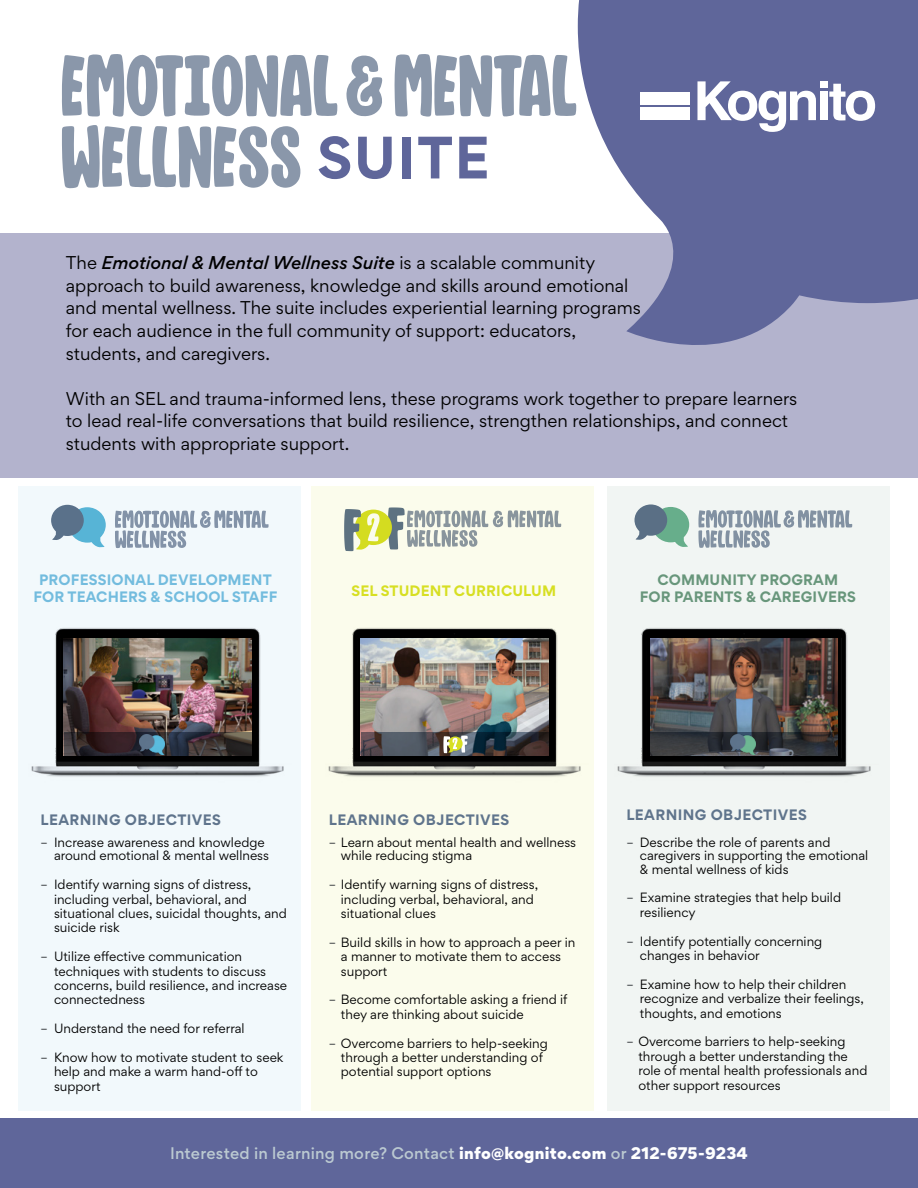
<style>
.page{position:relative;width:918px;height:1188px;background:#fff}
.page>*{position:absolute;margin:0;border:0;box-sizing:border-box;transform-origin:0 0}
.t1{font:700 53.4px "Gordita";letter-spacing:.025em;color:#5f669a}
.t2{font:16.5px/22.5px "Gordita";color:#000}
.t3{font:500 15px "Gordita";letter-spacing:.02em;color:#bbc9d1}
.t4{font:700 13.5px "Gordita";letter-spacing:.03em;color:#5f748c}
.t5{font:700 13.5px/16.5px "Gordita";letter-spacing:.01em;color:#73bcde;text-align:center}
.t6{font:700 13.5px/16.5px "Gordita";letter-spacing:.01em;color:#68967b;text-align:center}
.t7{font:700 13.5px "Gordita";letter-spacing:.01em;color:#d7df23}
.t8{font:12px/14.4px "Gordita";color:#000}
.s1{font-weight:500;font-style:italic}
.s2{color:#3c4043}
.s3{font-weight:900;color:#fff}
</style>
<div class="page">
<div style="left:0;top:233px;width:918px;height:244px;background:#b3b3cd"></div>
<svg style="left:578px;top:0;width:340px;height:345px;fill:#5f669a"></svg>
<div style="left:0;top:1119px;width:918px;height:69px;background:#5f669a"></div>
<svg style="left:62px;top:125px;width:239px;height:63px"></svg>
<svg style="left:62px;top:54px;width:514px;height:63px"></svg>
<div style="left:18px;top:486px;width:283px;height:624px;background:#f2f9fc"></div>
<img style="left:31px;top:628px;width:253px;height:149px">
<svg style="left:61px;top:637px;width:194px;height:124px;background:#12110f"></svg>
<img style="left:64px;top:639px;width:187px;height:93px">
<svg style="left:64px;top:732px;width:187px;height:24px;background:#342d31"></svg>
<svg style="left:51px;top:505px;width:55px;height:43px"></svg>
<svg style="left:115px;top:510px;width:154px;height:38px"></svg>
<img style="left:140px;top:735px;width:25px;height:19px">
<div style="left:607px;top:486px;width:283px;height:624px;background:#f1f5f3"></div>
<img style="left:617px;top:628px;width:254px;height:149px">
<div style="left:647px;top:637px;width:194px;height:124px;background:#000"></div>
<img style="left:650px;top:639px;width:188px;height:93px">
<svg style="left:650px;top:732px;width:188px;height:24px;background:#35373c"></svg>
<svg style="left:635px;top:504px;width:54px;height:43px"></svg>
<svg style="left:698px;top:510px;width:154px;height:38px"></svg>
<img style="left:731px;top:735px;width:25px;height:19px">
<div style="left:640px;top:92px;width:50px;height:12px;background:#fff"></div>
<div style="left:640px;top:108px;width:50px;height:12px;background:#fff"></div>
<div style="left:820px;top:81px;width:8px;height:7px;background:#fff"></div>
<svg style="left:829px;top:84px;width:46px;height:37px"></svg>
<div style="left:820px;top:91px;width:8px;height:29px;background:#fff"></div>
<svg style="left:697px;top:81px;width:119px;height:51px"></svg>
<div style="left:312px;top:486px;width:282px;height:624px;background:#fbfcec"></div>
<img style="left:328px;top:628px;width:253px;height:149px">
<svg style="left:358px;top:637px;width:194px;height:124px;background:#201f1e"></svg>
<img style="left:361px;top:639px;width:187px;height:93px">
<svg style="left:361px;top:732px;width:187px;height:24px;background:#41434a"></svg>
<svg style="left:443px;top:736px;width:25px;height:18px"></svg>
<svg style="left:344px;top:507px;width:217px;height:45px"></svg>
<h1 class="t1" style="left:318px;top:115px;width:174px">SUITE</h1>
<p class="t2" style="left:66px;top:251px;width:577px">The <span class="s1">Emotional &amp; Mental Wellness Suite</span> is a scalable community approach to build awareness, knowledge and skills around emotional and mental wellness. The suite includes experiential learning programs for each audience in the full community of support: educators, students, and caregivers.</p>
<h2 class="t2" style="left:66px;top:386px;width:733px">With an SEL and trauma-informed lens, these programs work together to prepare learners to lead real-life conversations that build resilience, strengthen relationships, and connect students with appropriate support.</h2>
<p class="t5" style="left:33px;top:572px;width:246px">PROFESSIONAL DEVELOPMENT<br>FOR TEACHERS &amp; SCHOOL STAFF</p>
<p class="t7" style="left:351px;top:580px;width:206px">SEL STUDENT CURRICULUM</p>
<p class="t6" style="left:640px;top:572px;width:218px">COMMUNITY PROGRAM<br>FOR PARENTS &amp; CAREGIVERS</p>
<p class="t4" style="left:40px;top:809px;width:182px">LEARNING OBJECTIVES</p>
<p class="t8" style="left:54px;top:836px;width:217px;line-height:13.2px;text-indent:-14px"><span class="s2">–</span> Increase awareness and knowledge around emotional &amp; mental wellness</p>
<p class="t8" style="left:54px;top:877px;width:234px;text-indent:-14px"><span class="s2">–</span> Identify warning signs of distress, including verbal, behavioral, and situational clues, suicidal thoughts, and suicide risk</p>
<p class="t8" style="left:54px;top:949px;width:235px;text-indent:-14px"><span class="s2">–</span> Utilize effective communication techniques with students to discuss concerns, build resilience, and increase connectedness</p>
<p class="t8" style="left:40px;top:1021px;width:206px"><span class="s2">–</span> Understand the need for referral</p>
<p class="t8" style="left:54px;top:1050px;width:231px;text-indent:-14px"><span class="s2">–</span> Know how to motivate student to seek help and make a warm hand-off to support</p>
<p class="t4" style="left:329px;top:809px;width:182px">LEARNING OBJECTIVES</p>
<p class="t8" style="left:341px;top:836px;width:237px;line-height:13.2px;text-indent:-12px"><span class="s2">–</span> Learn about mental health and wellness while reducing stigma</p>
<p class="t8" style="left:341px;top:877px;width:199px;text-indent:-12px"><span class="s2">–</span> Identify warning signs of distress, including verbal, behavioral, and situational clues</p>
<p class="t8" style="left:341px;top:935px;width:236px;text-indent:-12px"><span class="s2">–</span> Build skills in how to approach a peer in a manner to motivate them to access support</p>
<p class="t8" style="left:341px;top:992px;width:228px;text-indent:-12px"><span class="s2">–</span> Become comfortable asking a friend if they are thinking about suicide</p>
<p class="t8" style="left:341px;top:1035px;width:209px;text-indent:-12px"><span class="s2">–</span> Overcome barriers to help-seeking through a better understanding of potential support options</p>
<p class="t4" style="left:626px;top:804px;width:182px">LEARNING OBJECTIVES</p>
<p class="t8" style="left:640px;top:836px;width:230px;line-height:13.2px;text-indent:-14px"><span class="s2">–</span> Describe the role of parents and caregivers in supporting the emotional &amp; mental wellness of kids</p>
<p class="t8" style="left:640px;top:890px;width:203px;text-indent:-14px"><span class="s2">–</span> Examine strategies that help build resiliency</p>
<p class="t8" style="left:640px;top:934px;width:184px;text-indent:-14px"><span class="s2">–</span> Identify potentially concerning changes in behavior</p>
<p class="t8" style="left:640px;top:977px;width:226px;text-indent:-14px"><span class="s2">–</span> Examine how to help their children recognize and verbalize their feelings, thoughts, and emotions</p>
<p class="t8" style="left:638px;top:1034px;width:231px;text-indent:-12px"><span class="s2">–</span> Overcome barriers to help-seeking through a better understanding the role of mental health professionals and other support resources</p>
<p class="t3" style="left:170px;top:1142px;width:579px">Interested in learning more? Contact <span class="s3">info@kognito.com</span> or <span class="s3">212-675-9234</span></p>
</div>
